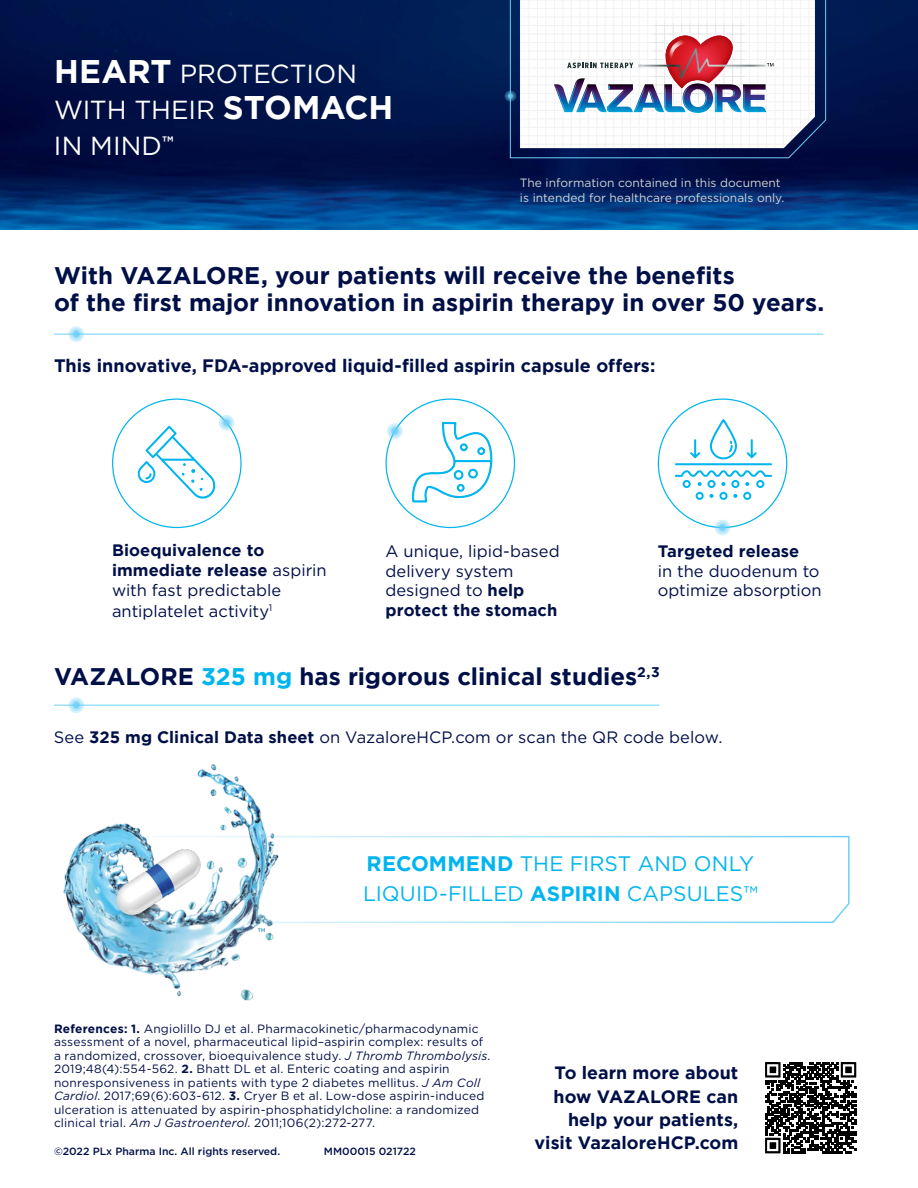
<style>
.page{position:relative;width:918px;height:1188px;background:#fff}
.page>*{position:absolute;margin:0;border:0;box-sizing:border-box;transform-origin:0 0}
.t1{font:26.1px/36px "Gotham";letter-spacing:-.005em;color:#fff}
.t2{font:700 24px/27px "Gotham";color:#000f47}
.t3{font:21px/30px "Gotham";color:#00b5ef}
.t4{font:700 18px "Gotham";color:#000f47}
.t5{font:700 17.85px/23.2px "Gotham";color:#000f47;text-align:right}
.t6{font:16.5px/19.5px "Gotham";color:#000f47}
.t7{font:700 16.5px "Gotham";letter-spacing:.005em;color:#000f47}
.t8{font:12px/13.5px "Gotham";letter-spacing:.015em;color:#000f47}
.t9{font:12px/15px "Gotham";color:#d1d3d4}
.t10{font:500 10.5px "Gotham";color:#000f47}
.s1{font-weight:700;font-size:32.7px}
.s2{font-weight:700}
.s3{color:#00b5ef}
.s4{font-style:italic}
</style>
<div class="page">
<img style="left:0;top:0;width:918px;height:230px">
<svg style="left:509px;top:0;width:317px;height:159px"></svg>
<svg style="left:505px;top:91px;width:11px;height:11px"></svg>
<img style="left:654px;top:24px;width:91px;height:8px">
<svg style="left:554px;top:32px;width:219px;height:81px"></svg>
<svg style="left:765px;top:1062px;width:92px;height:92px"></svg>
<svg style="left:765px;top:1062px;width:91px;height:91px"></svg>
<svg style="left:382px;top:835px;width:468px;height:89px"></svg>
<svg style="left:68px;top:326px;width:16px;height:16px"></svg>
<hr style="left:54px;top:334px;width:769px;height:1px;background:#6dcff6">
<hr style="left:54px;top:705px;width:605px;height:1px;background:#6dcff6">
<svg style="left:137px;top:415px;width:97px;height:85px"></svg>
<svg style="left:412px;top:422px;width:81px;height:91px"></svg>
<svg style="left:387px;top:423px;width:16px;height:16px"></svg>
<svg style="left:675px;top:419px;width:97px;height:81px"></svg>
<svg style="left:715px;top:520px;width:15px;height:15px"></svg>
<img style="left:54px;top:697px;width:328px;height:304px">
<h1 class="t1" style="left:54px;top:55px;width:341px"><span class="s1">HEART</span> PROTECTION<br>WITH THEIR <span class="s1">STOMACH<br></span>IN MIND<sup>™</sup></h1>
<p class="t9" style="left:520px;top:175px;width:266px">The information contained in this document is intended for healthcare professionals only.</p>
<h2 class="t2" style="left:54px;top:261px;width:772px">With VAZALORE, your patients will receive the benefits<br>of the first major innovation in aspirin therapy in over 50 years.</h2>
<h3 class="t4" style="left:54px;top:356px;width:603px">This innovative, FDA-approved liquid-filled aspirin capsule offers:</h3>
<h3 class="t6" style="left:112px;top:540px;width:216px;line-height:20.2px"><span class="s2">Bioequivalence to immediate release</span> aspirin with fast predictable antiplatelet activity<sup>1</sup></h3>
<h3 class="t6" style="left:386px;top:541px;width:176px">A unique, lipid-based delivery system designed to <span class="s2">help protect the stomach</span></h3>
<h3 class="t7" style="left:658px;top:542px;width:143px">Targeted release</h3>
<h3 class="t6" style="left:658px;top:561px;width:165px">in the duodenum to optimize absorption</h3>
<h2 class="t2" style="left:54px;top:662px;width:607px">VAZALORE <span class="s3">325 mg</span> has rigorous clinical studies<sup>2,3</sup></h2>
<h3 class="t6" style="left:54px;top:727px;width:670px">See <span class="s2">325 mg Clinical Data sheet</span> on VazaloreHCP.com or scan the QR code below.</h3>
<h3 class="t3" style="left:363px;top:848px;width:396px"><span class="s2">RECOMMEND</span> THE FIRST AND ONLY<br>LIQUID-FILLED <span class="s2">ASPIRIN</span> CAPSULES™</h3>
<p class="t8" style="left:54px;top:1021px;width:438px"><span class="s2">References: 1.</span> Angiolillo DJ et al. Pharmacokinetic/pharmacodynamic assessment of a novel, pharmaceutical lipid–aspirin complex: results of a randomized, crossover, bioequivalence study. <span class="s4">J Thromb Thrombolysis</span>.<br>2019;48(4):554-562. <span class="s2">2.</span> Bhatt DL et al. Enteric coating and aspirin nonresponsiveness in patients with type 2 diabetes mellitus. <span class="s4">J Am Coll Cardiol</span>. 2017;69(6):603-612. <span class="s2">3.</span> Cryer B et al. Low-dose aspirin-induced ulceration is attenuated by aspirin-phosphatidylcholine: a randomized clinical trial. <span class="s4">Am J Gastroenterol</span>. 2011;106(2):272-277.</p>
<p class="t10" style="left:54px;top:1145px;width:228px">©2022 PLx Pharma Inc. All rights reserved.</p>
<p class="t10" style="left:324px;top:1145px;width:94px">MM00015 021722</p>
<h3 class="t5" style="left:535px;top:1061px;width:205px">To learn more about how VAZALORE can help your patients, visit VazaloreHCP.com</h3>
</div>
